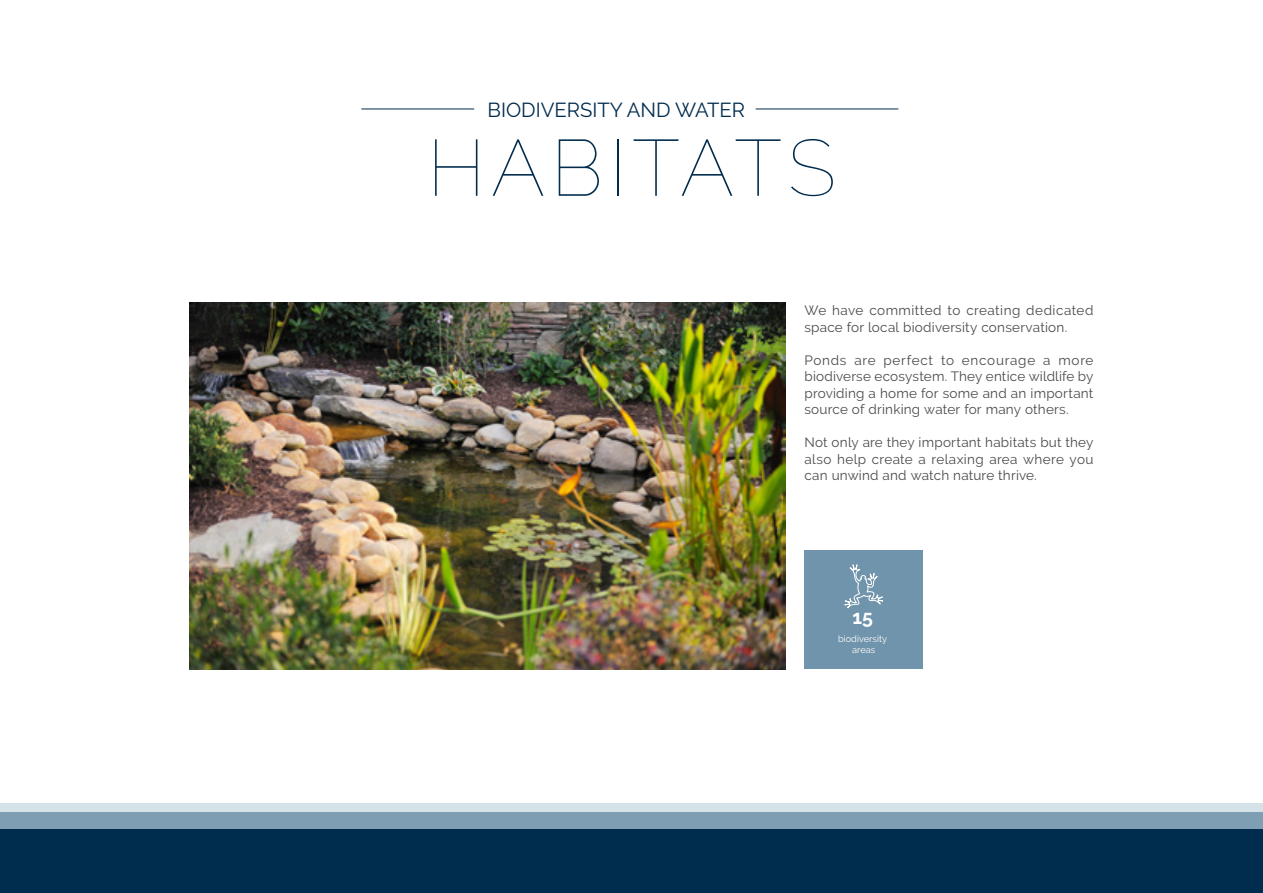
<style>
.page{position:relative;width:1263px;height:893px;background:#fff}
.page>*{position:absolute;margin:0;border:0;box-sizing:border-box;transform-origin:0 0}
.t1{font:100 79.5px "Raleway";letter-spacing:.075em;color:#002c4d}
.t2{font:20.25px "Raleway";color:#002c4d}
.t3{font:700 19.65px "Raleway";color:#fff}
.t4{font:13.5px/16.5px "Raleway";letter-spacing:.015em;color:#4a4a49;text-align:justify}
.t5{font:9.15px/11.1px "Raleway";color:#fff;text-align:center}
</style>
<div class="page">
<hr style="left:361px;top:109px;width:113px;height:1px;background:#002c4d">
<hr style="left:756px;top:109px;width:142px;height:1px;background:#002c4d">
<div style="left:0;top:812px;width:1263px;height:17px;background:#7e9eb3"></div>
<div style="left:0;top:804px;width:1263px;height:8px;background:#d5e2e8"></div>
<div style="left:0;top:829px;width:1263px;height:64px;background:#002c4d"></div>
<img style="left:190px;top:303px;width:596px;height:366px">
<div style="left:804px;top:551px;width:119px;height:118px;background:#7094ab"></div>
<svg style="left:844px;top:564px;width:39px;height:45px"></svg>
<h2 class="t2" style="left:487px;top:98px;width:259px">BIODIVERSITY AND WATER</h2>
<h1 class="t1" style="left:427px;top:121px;width:410px">HABITATS</h1>
<p class="t4" style="left:804px;top:302px;width:290px">We have committed to creating dedicated space for local biodiversity conservation.</p>
<p class="t4" style="left:804px;top:352px;width:291px">Ponds are perfect to encourage a more biodiverse ecosystem. They entice wildlife by providing a home for some and an important source of drinking water for many others.</p>
<p class="t4" style="left:804px;top:434px;width:291px">Not only are they important habitats but they also help create a relaxing area where you can unwind and watch nature thrive.</p>
<h3 class="t3" style="left:852px;top:606px;width:22px">15</h3>
<p class="t5" style="left:838px;top:633px;width:51px">biodiversity areas</p>
</div>
